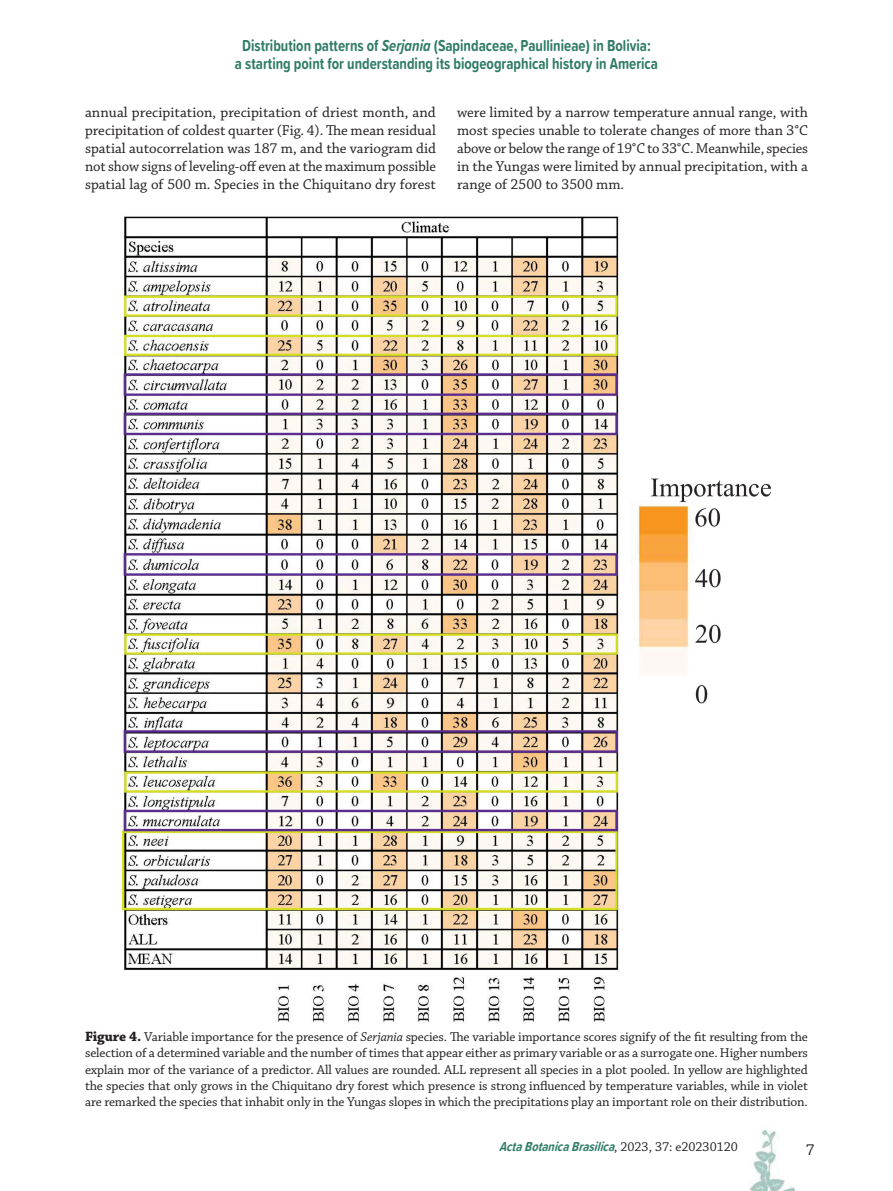
<style>
.page{position:relative;width:893px;height:1191px;background:#fff}
.page>*{position:absolute;margin:0;border:0;box-sizing:border-box;transform-origin:0 0}
.t1{font:700 16.5px/18px "Proxima Soft Cond";color:#2f7b67;text-align:center;scale:.91 1}
.t2{font:16.5px "Chaparral Pro";color:#231f20}
.t3{font:15px/18px "Chaparral Pro";color:#231f20;text-align:justify}
.t4{font:13.5px/16.2px "Chaparral Pro";letter-spacing:-.01em;color:#231f20;text-align:justify}
.t5{font:italic 700 13.5px "Proxima Soft Cond";color:#2f7b67;scale:.95 1}
.s1{font-style:italic}
.s2{font-weight:700;font-size:14.25px}
.s3{font-family:"Chaparral Pro";font-weight:400;font-style:normal;color:#231f20}
</style>
<div class="page">
<img style="left:749px;top:1130px;width:45px;height:61px">
<img style="left:123px;top:216px;width:647px;height:807px">
<p class="t1" style="left:235px;top:36px;width:467px">Distribution patterns of <span class="s1">Serjania</span> (Sapindaceae, Paullinieae) in Bolivia:<br>a starting point for understanding its biogeographical history in America</p>
<p class="t3" style="left:85px;top:104px;width:352px">annual precipitation, precipitation of driest month, and precipitation of coldest quarter (Fig. 4). The mean residual spatial autocorrelation was 187 m, and the variogram did not show signs of leveling-off even at the maximum possible spatial lag of 500 m. Species in the Chiquitano dry forest</p>
<p class="t3" style="left:457px;top:104px;width:352px">were limited by a narrow temperature annual range, with most species unable to tolerate changes of more than 3°C above or below the range of 19°C to 33°C. Meanwhile, species in the Yungas were limited by annual precipitation, with a range of 2500 to 3500 mm.</p>
<p class="t4" style="left:85px;top:1029px;width:724px"><span class="s2">Figure 4.</span> Variable importance for the presence of <span class="s1">Serjania</span> species. The variable importance scores signify of the fit resulting from the selection of a determined variable and the number of times that appear either as primary variable or as a surrogate one. Higher numbers explain mor of the variance of a predictor. All values are rounded. ALL represent all species in a plot pooled. In yellow are highlighted the species that only grows in the Chiquitano dry forest which presence is strong influenced by temperature variables, while in violet are remarked the species that inhabit only in the Yungas slopes in which the precipitations play an important role on their distribution.</p>
<p class="t5" style="left:499px;top:1136px;width:253px">ActaBotanicaBrasilica<span class="s3">, 2 0 2 3 , 3 7 : e 2 0 2 3 0 1 2 0</span></p>
<p class="t2" style="left:806px;top:1141px;width:10px">7</p>
</div>
